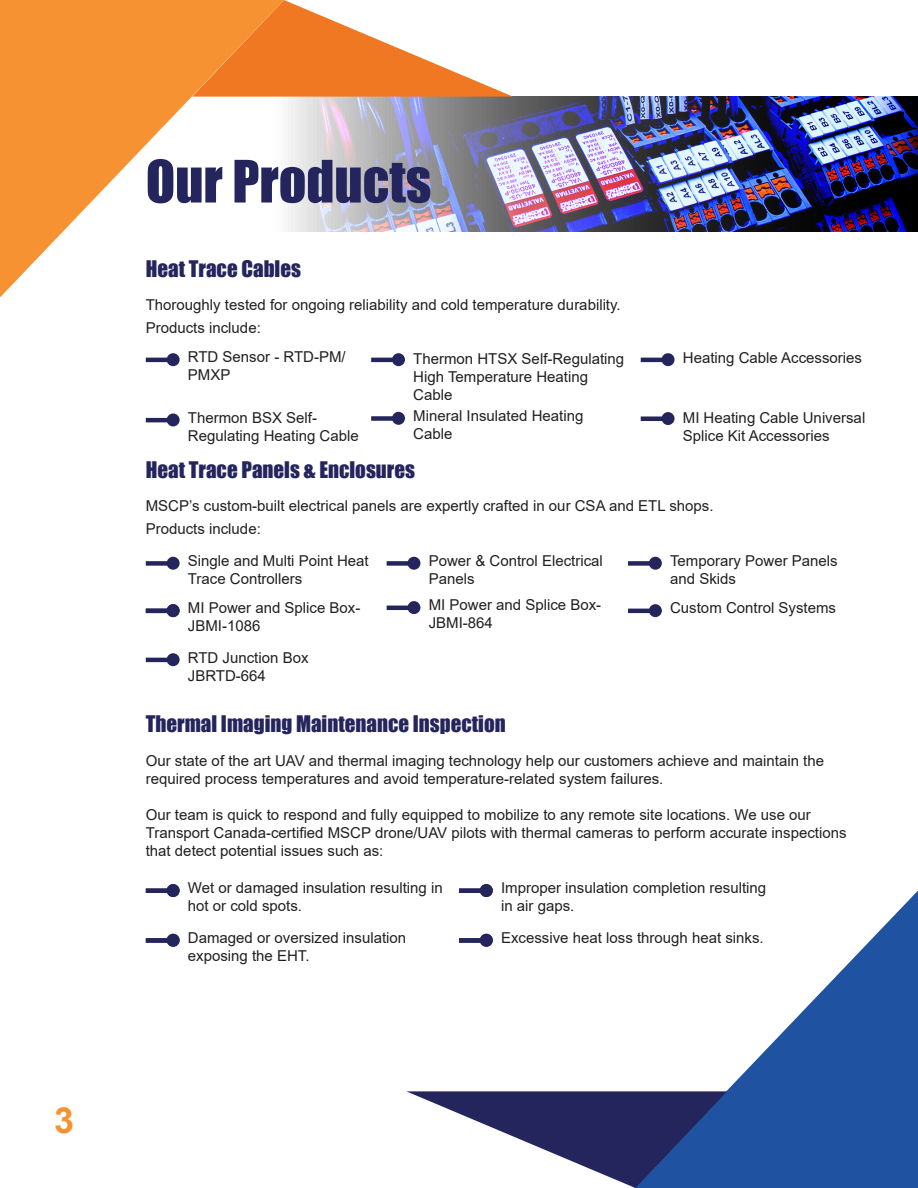
<style>
.page{position:relative;width:918px;height:1188px;background:#fff}
.page>*{position:absolute;margin:0;border:0;box-sizing:border-box;transform-origin:0 0}
.t1{font:54px "Impact";color:#24255d}
.t2{font:700 36px "Arial";color:#f69231}
.t3{font:21px "Impact";color:#24255d}
.t4{font:15px/18px "Arial";color:#231f20}
</style>
<div class="page">
<img style="left:288px;top:97px;width:630px;height:134px">
<svg style="left:284px;top:0;width:229px;height:97px"></svg>
<svg style="left:726px;top:891px;width:192px;height:297px;fill:#2052a2"></svg>
<svg style="left:406px;top:1091px;width:321px;height:97px"></svg>
<hr style="left:146px;top:358px;width:25px;height:4px;background:#24255d">
<div style="left:146px;top:561px;width:25px;height:5px;background:#24255d"></div>
<hr style="left:146px;top:609px;width:25px;height:4px;background:#24255d">
<hr style="left:146px;top:889px;width:25px;height:4px;background:#24255d">
<div style="left:146px;top:938px;width:25px;height:5px;background:#24255d"></div>
<div style="left:459px;top:938px;width:25px;height:5px;background:#24255d"></div>
<hr style="left:459px;top:889px;width:25px;height:4px;background:#24255d">
<div style="left:387px;top:561px;width:25px;height:5px;background:#24255d"></div>
<hr style="left:387px;top:606px;width:25px;height:4px;background:#24255d">
<div style="left:628px;top:561px;width:25px;height:5px;background:#24255d"></div>
<hr style="left:628px;top:609px;width:25px;height:4px;background:#24255d">
<hr style="left:146px;top:658px;width:25px;height:4px;background:#24255d">
<hr style="left:371px;top:358px;width:26px;height:4px;background:#24255d">
<div style="left:371px;top:416px;width:26px;height:5px;background:#24255d"></div>
<hr style="left:641px;top:358px;width:25px;height:4px;background:#24255d">
<div style="left:641px;top:416px;width:25px;height:5px;background:#24255d"></div>
<div style="left:167px;top:353px;width:13px;height:13px;background:#24255d;border-radius:50%"></div>
<div style="left:167px;top:557px;width:13px;height:13px;background:#24255d;border-radius:50%"></div>
<div style="left:167px;top:604px;width:13px;height:13px;background:#24255d;border-radius:50%"></div>
<div style="left:167px;top:884px;width:13px;height:13px;background:#24255d;border-radius:50%"></div>
<div style="left:167px;top:934px;width:13px;height:13px;background:#24255d;border-radius:50%"></div>
<div style="left:480px;top:934px;width:13px;height:13px;background:#24255d;border-radius:50%"></div>
<div style="left:480px;top:884px;width:13px;height:13px;background:#24255d;border-radius:50%"></div>
<div style="left:408px;top:557px;width:12px;height:13px;background:#24255d;border-radius:50%"></div>
<div style="left:408px;top:601px;width:12px;height:13px;background:#24255d;border-radius:50%"></div>
<div style="left:649px;top:557px;width:13px;height:13px;background:#24255d;border-radius:50%"></div>
<div style="left:649px;top:604px;width:13px;height:13px;background:#24255d;border-radius:50%"></div>
<div style="left:167px;top:653px;width:13px;height:13px;background:#24255d;border-radius:50%"></div>
<hr style="left:146px;top:418px;width:25px;height:4px;background:#24255d">
<div style="left:167px;top:413px;width:13px;height:13px;background:#24255d;border-radius:50%"></div>
<div style="left:392px;top:353px;width:13px;height:13px;background:#24255d;border-radius:50%"></div>
<div style="left:392px;top:412px;width:13px;height:13px;background:#24255d;border-radius:50%"></div>
<div style="left:662px;top:353px;width:13px;height:13px;background:#24255d;border-radius:50%"></div>
<div style="left:662px;top:412px;width:13px;height:13px;background:#24255d;border-radius:50%"></div>
<svg style="left:0;top:0;width:284px;height:297px;fill:#f69231"></svg>
<p class="t2" style="left:54px;top:1095px;width:22px">3</p>
<p class="t1" style="left:146px;top:139px;width:287px">Our Products</p>
<p class="t3" style="left:146px;top:252px;width:157px">Heat Trace Cables</p>
<p class="t4" style="left:146px;top:296px;width:476px">Thoroughly tested for ongoing reliability and cold temperature durability.</p>
<p class="t4" style="left:146px;top:319px;width:117px">Products include:</p>
<p class="t4" style="left:188px;top:348px;width:159px">RTD Sensor - RTD-PM/<br>PMXP</p>
<p class="t4" style="left:413px;top:350px;width:212px">Thermon HTSX Self-Regulating<br>High Temperature Heating<br>Cable</p>
<p class="t4" style="left:683px;top:349px;width:181px">Heating Cable Accessories</p>
<p class="t4" style="left:413px;top:407px;width:172px">Mineral Insulated Heating<br>Cable</p>
<p class="t4" style="left:188px;top:408px;width:172px">Thermon BSX Self-<br>Regulating Heating Cable</p>
<p class="t4" style="left:683px;top:408px;width:184px">MI Heating Cable Universal<br>Splice Kit Accessories</p>
<p class="t3" style="left:146px;top:453px;width:271px">Heat Trace Panels &amp; Enclosures</p>
<p class="t4" style="left:146px;top:497px;width:569px">MSCP’s custom-built electrical panels are expertly crafted in our CSA and ETL shops.</p>
<p class="t4" style="left:146px;top:520px;width:117px">Products include:</p>
<p class="t4" style="left:188px;top:552px;width:182px">Single and Multi Point Heat<br>Trace Controllers</p>
<p class="t4" style="left:188px;top:599px;width:174px">MI Power and Splice Box-<br>JBMI-1086</p>
<p class="t4" style="left:188px;top:648px;width:122px">RTD Junction Box<br>JBRTD-664</p>
<p class="t4" style="left:429px;top:552px;width:176px">Power &amp; Control Electrical<br>Panels</p>
<p class="t4" style="left:429px;top:596px;width:174px">MI Power and Splice Box-<br>JBMI-864</p>
<p class="t3" style="left:146px;top:707px;width:361px">Thermal Imaging Maintenance Inspection</p>
<p class="t4" style="left:670px;top:552px;width:169px">Temporary Power Panels and Skids</p>
<p class="t4" style="left:670px;top:599px;width:167px">Custom Control Systems</p>
<p class="t4" style="left:146px;top:752px;width:680px">Our state of the art UAV and thermal imaging technology help our customers achieve and maintain the required process temperatures and avoid temperature-related system failures.</p>
<p class="t4" style="left:146px;top:806px;width:702px">Our team is quick to respond and fully equipped to mobilize to any remote site locations. We use our<br>Transport Canada-certified MSCP drone/UAV pilots with thermal cameras to perform accurate inspections that detect potential issues such as:</p>
<p class="t4" style="left:188px;top:879px;width:256px">Wet or damaged insulation resulting in hot or cold spots.</p>
<p class="t4" style="left:188px;top:929px;width:220px">Damaged or oversized insulation exposing the EHT.</p>
<p class="t4" style="left:501px;top:929px;width:264px">Excessive heat loss through heat sinks.</p>
<p class="t4" style="left:501px;top:879px;width:267px">Improper insulation completion resulting in air gaps.</p>
</div>
